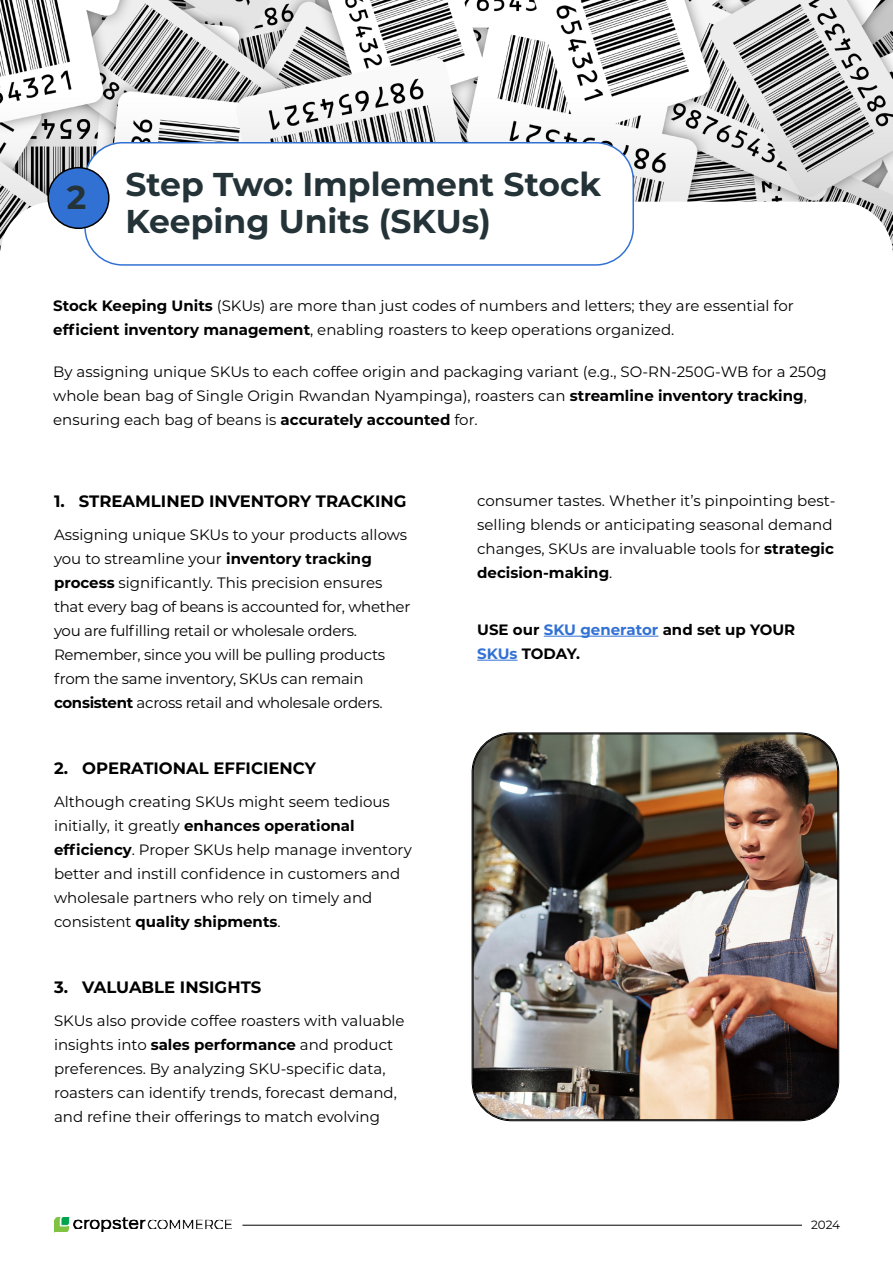
<style>
.page{position:relative;width:893px;height:1263px;background:#fff}
.page>*{position:absolute;margin:0;border:0;box-sizing:border-box;transform-origin:0 0}
.t1{font:700 33px/37.5px "Montserrat";color:#243338}
.t2{font:700 16.5px "Montserrat";color:#000}
.t3{font:15px/24px "Montserrat";color:#000}
.t4{font:15px/24px "Montserrat";letter-spacing:-.02em;color:#000}
.t5{font:700 15px/24px "Montserrat";color:#000}
.t6{font:12px "Montserrat";color:#000}
.s1{font-weight:700}
.s2{color:#3271d4}
</style>
<div class="page">
<img style="left:0;top:0;width:893px;height:95px">
<svg style="left:0;top:95px;width:893px;height:154px"></svg>
<div style="left:0;top:202px;width:893px;height:1054px;background:#fff;border-radius:54px"></div>
<hr style="left:242px;top:1225px;width:560px;height:1px;background:#050000">
<img style="left:54px;top:1217px;width:177px;height:16px">
<div style="left:85px;top:143px;width:548px;height:122px;background:#fff;border-radius:37px"></div>
<div style="left:84px;top:142px;width:550px;height:124px;border:2px solid #3271d4;border-radius:37px"></div>
<div style="left:48px;top:168px;width:61px;height:60px;background:#3271d4;border-radius:50%"></div>
<div style="left:47px;top:167px;width:63px;height:62px;border:2px solid #000;border-radius:50%"></div>
<img style="left:473px;top:733px;width:365px;height:387px">
<hr style="left:544px;top:636px;width:114px;height:1px;background:#3271d4">
<hr style="left:477px;top:660px;width:41px;height:1px;background:#3271d4">
<p class="t1" style="left:67px;top:176px;width:21px">2</p>
<p class="t1" style="left:125px;top:164px;width:477px">Step Two: Implement Stock<br>Keeping Units (SKUs)</p>
<p class="t3" style="left:53px;top:293px;width:742px"><span class="s1">Stock Keeping Units</span> (SKUs) are more than just codes of numbers and letters; they are essential for <span class="s1">efficient inventory management</span>, enabling roasters to keep operations organized.</p>
<p class="t3" style="left:53px;top:359px;width:775px">By assigning unique SKUs to each coffee origin and packaging variant (e.g., SO-RN-250G-WB for a 250g whole bean bag of Single Origin Rwandan Nyampinga), roasters can <span class="s1">streamline inventory tracking</span>, ensuring each bag of beans is <span class="s1">accurately accounted</span> for.</p>
<p class="t2" style="left:54px;top:489px;width:354px">1. STREAMLINED INVENTORY TRACKING</p>
<p class="t4" style="left:54px;top:522px;width:358px">Assigning unique SKUs to your products allows you to streamline your <span class="s1">inventory tracking process</span> significantly. This precision ensures that every bag of beans is accounted for, whether you are fulfilling retail or wholesale orders.<br>Remember, since you will be pulling products from the same inventory, SKUs can remain <span class="s1">consistent</span> across retail and wholesale orders.</p>
<p class="t2" style="left:54px;top:756px;width:264px">2. OPERATIONAL EFFICIENCY</p>
<p class="t3" style="left:54px;top:789px;width:359px">Although creating SKUs might seem tedious initially, it greatly <span class="s1">enhances operational efficiency</span>. Proper SKUs help manage inventory better and instill confidence in customers and wholesale partners who rely on timely and consistent <span class="s1">quality shipments</span>.</p>
<p class="t2" style="left:54px;top:975px;width:209px">3. VALUABLE INSIGHTS</p>
<p class="t3" style="left:54px;top:1008px;width:352px">SKUs also provide coffee roasters with valuable insights into <span class="s1">sales performance</span> and product preferences. By analyzing SKU-specific data, roasters can identify trends, forecast demand, and refine their offerings to match evolving</p>
<p class="t3" style="left:477px;top:488px;width:360px">consumer tastes. Whether it’s pinpointing best&shy;selling blends or anticipating seasonal demand changes, SKUs are invaluable tools for <span class="s1">strategic decision-making</span>.</p>
<p class="t5" style="left:477px;top:617px;width:320px">USE our <span class="s2">SKU generator</span> and set up YOUR<br><span class="s2">SKUs</span> TODAY.</p>
<p class="t6" style="left:811px;top:1216px;width:31px">2024</p>
</div>
